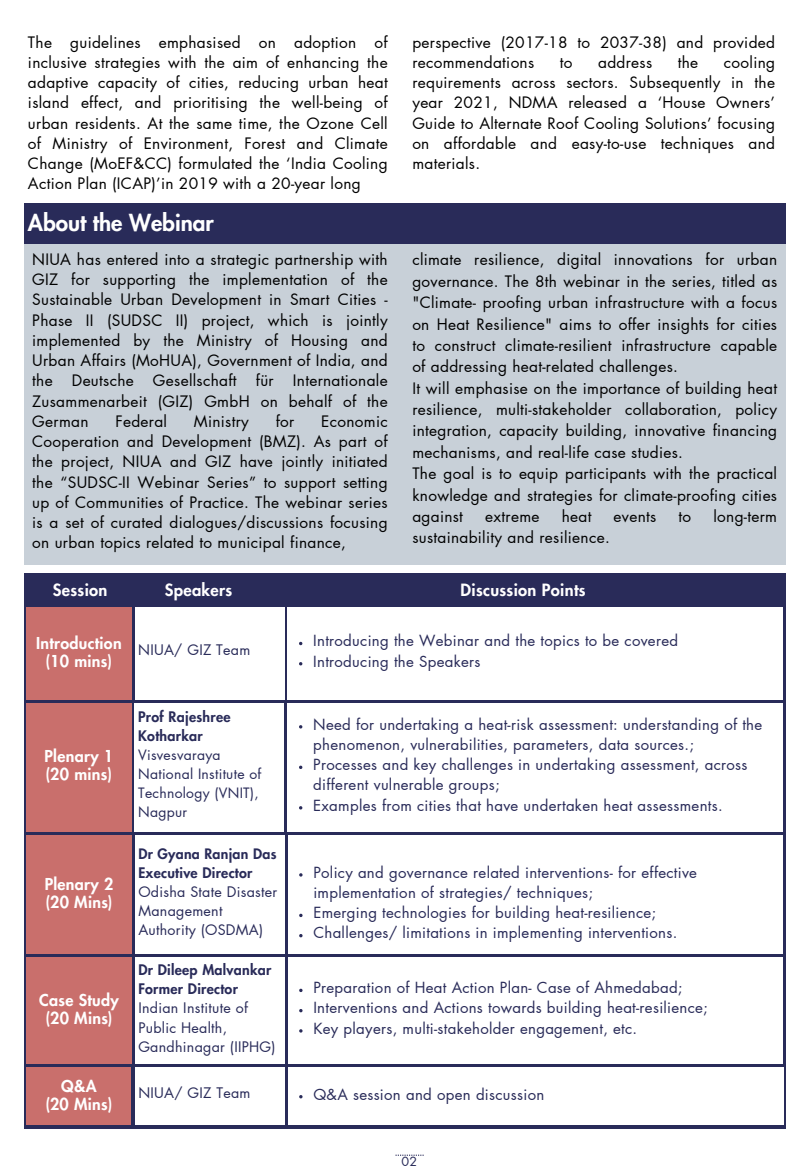
<style>
.page{position:relative;width:810px;height:1170px;background:#fff}
.page>*{position:absolute;margin:0;border:0;box-sizing:border-box;transform-origin:0 0}
.t1{font:800 22.5px "Futura LT Pro";color:#fff}
.t2{font:800 16.5px "Futura LT Pro";letter-spacing:.02em;color:#fff}
.t3{font:800 16.05px/18px "Futura LT Pro";letter-spacing:.02em;color:#fff;text-align:center}
.t4{font:15.45px/20.2px "Futura LT Pro";letter-spacing:.02em;color:#000;text-align:justify}
.t5{font:15px/20.2px "Futura LT Pro";letter-spacing:.02em;color:#292b59}
.t6{font:14.25px/19.2px "Futura LT Pro";letter-spacing:.02em;color:#292b59}
.t7{font:800 14.25px/19.2px "Futura LT Pro";letter-spacing:.02em;color:#292b59}
.t8{font:800 14.1px "Futura LT Pro";letter-spacing:.02em;color:#292b59}
.t9{font:13.95px/19.2px "Futura LT Pro";letter-spacing:.02em;color:#292b59}
.t10{font:12.45px "Futura LT Pro";color:#292b59}
</style>
<div class="page">
<div style="left:24px;top:233px;width:762px;height:332px;background:#c8d0d8"></div>
<div style="left:24px;top:574px;width:762px;height:555px;background:#292b59"></div>
<div style="left:26px;top:607px;width:105px;height:92px;background:#c96f6c"></div>
<div style="left:26px;top:703px;width:105px;height:129px;background:#c96f6c"></div>
<div style="left:135px;top:607px;width:149px;height:92px;background:#fff"></div>
<div style="left:135px;top:703px;width:149px;height:129px;background:#fff"></div>
<div style="left:288px;top:607px;width:495px;height:92px;background:#fff"></div>
<div style="left:288px;top:703px;width:495px;height:129px;background:#fff"></div>
<svg style="left:299px;top:725px;width:3px;height:4px"></svg>
<svg style="left:299px;top:806px;width:3px;height:4px"></svg>
<div style="left:24px;top:204px;width:762px;height:40px;background:#292b59"></div>
<svg style="left:396px;top:1155px;width:28px;height:1px"></svg>
<div style="left:27px;top:835px;width:105px;height:119px;background:#c96f6c"></div>
<div style="left:135px;top:835px;width:149px;height:119px;background:#fff"></div>
<div style="left:288px;top:835px;width:495px;height:119px;background:#fff"></div>
<svg style="left:299px;top:873px;width:4px;height:4px"></svg>
<svg style="left:299px;top:914px;width:4px;height:3px"></svg>
<svg style="left:299px;top:934px;width:4px;height:3px"></svg>
<div style="left:27px;top:957px;width:105px;height:107px;background:#c96f6c"></div>
<div style="left:135px;top:957px;width:149px;height:107px;background:#fff"></div>
<div style="left:288px;top:957px;width:495px;height:107px;background:#fff"></div>
<svg style="left:299px;top:989px;width:4px;height:3px"></svg>
<svg style="left:299px;top:1009px;width:4px;height:3px"></svg>
<svg style="left:299px;top:1029px;width:4px;height:4px"></svg>
<div style="left:27px;top:1067px;width:104px;height:58px;background:#c96f6c"></div>
<div style="left:135px;top:1067px;width:149px;height:58px;background:#fff"></div>
<div style="left:288px;top:1067px;width:495px;height:58px;background:#fff"></div>
<svg style="left:299px;top:1095px;width:4px;height:3px"></svg>
<p class="t4" style="left:28px;top:33px;width:361px">The guidelines emphasised on adoption of inclusive strategies with the aim of enhancing the adaptive capacity of cities, reducing urban heat island effect, and prioritising the well-being of urban residents. At the same time, the Ozone Cell of Ministry of Environment, Forest and Climate Change (MoEF&amp;CC) formulated the ‘India Cooling Action Plan (ICAP)’in 2019 with a 20-year long</p>
<p class="t1" style="left:28px;top:212px;width:187px">About the Webinar</p>
<p class="t4" style="left:412px;top:33px;width:364px">perspective (2017-18 to 2037-38) and provided recommendations</p>
<p class="t4" style="left:412px;top:53px;width:364px;text-indent:312px">cooling requirements across sectors. Subsequently in the year 2021, NDMA released a ‘House Owners’ Guide to Alternate Roof Cooling Solutions’ focusing on affordable and easy-to-use techniques and materials.</p>
<p class="t4" style="left:560px;top:53px;width:14px">to</p>
<p class="t4" style="left:598px;top:53px;width:56px">address</p>
<p class="t4" style="left:678px;top:53px;width:22px">the</p>
<h3 class="t4" style="left:32px;top:250px;width:357px">NIUA has entered into a strategic partnership with GIZ for supporting the implementation of the Sustainable Urban Development in Smart Cities - Phase II (SUDSC II) project, which is jointly implemented by the Ministry of Housing and Urban Affairs (MoHUA), Government of India, and the Deutsche Gesellschaft für Internationale Zusammenarbeit (GIZ) GmbH on behalf of the German</h3>
<p class="t4" style="left:412px;top:250px;width:366px;line-height:21.3px;text-align:left">climate resilience, digital innovations for urban governance. The 8th webinar in the series, titled as "Climate- proofing urban infrastructure with a focus on Heat Resilience" aims to offer insights for cities to construct climate-resilient infrastructure capable of addressing heat-related challenges.<br>It will emphasise on the importance of building heat resilience, multi-stakeholder collaboration, policy integration, capacity building, innovative financing mechanisms, and real-life case studies.<br>The goal is to equip participants with the practical knowledge and strategies for climate-proofing cities against</p>
<h3 class="t4" style="left:115px;top:412px;width:53px">Federal</h3>
<h3 class="t4" style="left:194px;top:412px;width:56px">Ministry</h3>
<h3 class="t4" style="left:276px;top:412px;width:20px">for</h3>
<h3 class="t4" style="left:32px;top:412px;width:357px;text-indent:289px">Economic Cooperation and Development (BMZ). As part of the project, NIUA and GIZ have jointly initiated the “SUDSC-II Webinar Series” to support setting up of Communities of Practice. The webinar series is a set of curated dialogues/discussions focusing on urban topics related to municipal finance,</h3>
<h3 class="t2" style="left:53px;top:582px;width:56px">Session</h3>
<h1 class="t2" style="left:165px;top:582px;width:69px">Speakers</h1>
<h3 class="t2" style="left:461px;top:582px;width:127px">Discussion Points</h3>
<h3 class="t3" style="left:36px;top:634px;width:87px">Introduction (10 mins)</h3>
<p class="t4" style="left:485px;top:507px;width:56px">extreme</p>
<p class="t4" style="left:562px;top:507px;width:31px">heat</p>
<p class="t4" style="left:614px;top:507px;width:44px">events</p>
<p class="t4" style="left:679px;top:507px;width:14px">to</p>
<p class="t4" style="left:713px;top:507px;width:65px">long-term</p>
<p class="t4" style="left:412px;top:528px;width:199px">sustainability and resilience.</p>
<p class="t5" style="left:313px;top:631px;width:366px">Introducing the Webinar and the topics to be covered</p>
<p class="t5" style="left:313px;top:652px;width:169px">Introducing the Speakers</p>
<h2 class="t6" style="left:138px;top:641px;width:114px">NIUA/ GIZ Team</h2>
<h2 class="t3" style="left:45px;top:748px;width:70px;text-align:left">Plenary 1 (20 mins)</h2>
<p class="t3" style="left:45px;top:876px;width:70px;text-align:left">Plenary 2 (20 Mins)</p>
<p class="t3" style="left:39px;top:991px;width:81px">Case Study (20 Mins)</p>
<h2 class="t7" style="left:138px;top:708px;width:94px">Prof Rajeshree<br>Kotharkar</h2>
<h2 class="t9" style="left:138px;top:746px;width:125px">Visvesvaraya<br>National Institute of<br>Technology (VNIT),<br>Nagpur</h2>
<p class="t8" style="left:138px;top:847px;width:140px">Dr Gyana Ranjan Das</p>
<p class="t7" style="left:138px;top:864px;width:116px">Executive Director</p>
<h3 class="t6" style="left:138px;top:883px;width:141px">Odisha State Disaster<br>Management<br>Authority (OSDMA)</h3>
<p class="t7" style="left:138px;top:961px;width:135px">Dr Dileep Malvankar</p>
<p class="t7" style="left:138px;top:980px;width:101px">Former Director</p>
<p class="t6" style="left:138px;top:999px;width:139px">Indian Institute of<br>Public Health,<br>Gandhinagar (IIPHG)</p>
<p class="t5" style="left:313px;top:715px;width:451px">Need for undertaking a heat-risk assessment: understanding of the phenomenon, vulnerabilities, parameters, data sources.;</p>
<h2 class="t5" style="left:313px;top:755px;width:436px">Processes and key challenges in undertaking assessment, across different vulnerable groups;</h2>
<p class="t5" style="left:313px;top:796px;width:411px">Examples from cities that have undertaken heat assessments.</p>
<p class="t5" style="left:313px;top:863px;width:385px">Policy and governance related interventions- for effective implementation of strategies/ techniques;</p>
<p class="t5" style="left:313px;top:903px;width:344px">Emerging technologies for building heat-resilience;</p>
<h2 class="t5" style="left:313px;top:923px;width:365px">Challenges/ limitations in implementing interventions.</h2>
<p class="t5" style="left:313px;top:978px;width:371px">Preparation of Heat Action Plan- Case of Ahmedabad;</p>
<p class="t5" style="left:313px;top:998px;width:396px">Interventions and Actions towards building heat-resilience;</p>
<h2 class="t5" style="left:313px;top:1019px;width:325px">Key players, multi-stakeholder engagement, etc.</h2>
<p class="t3" style="left:45px;top:1077px;width:69px">Q&amp;A<br>(20 Mins)</p>
<p class="t6" style="left:138px;top:1084px;width:114px">NIUA/ GIZ Team</p>
<p class="t5" style="left:313px;top:1085px;width:232px">Q&amp;A session and open discussion</p>
<h2 class="t10" style="left:401px;top:1156px;width:17px">02</h2>
</div>
